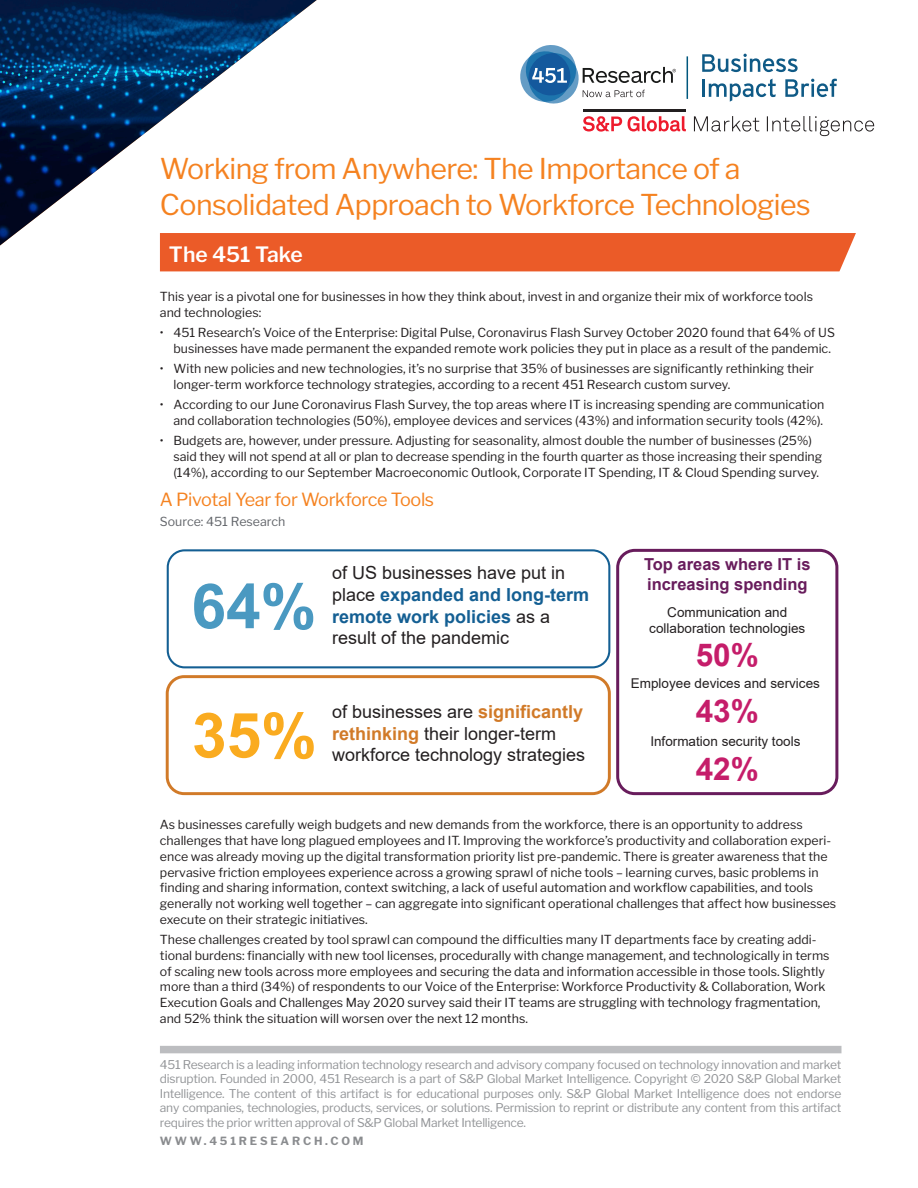
<style>
.page{position:relative;width:918px;height:1188px;background:#fff}
.page>*{position:absolute;margin:0;border:0;box-sizing:border-box;transform-origin:0 0}
.t1{font:700 62.25px "Arial";color:#4a99c1}
.t2{font:700 62.25px "Arial";color:#faab1f}
.t3{font:700 31.5px "Arial";color:#c51d6a}
.BIB_Headline_A{font:28.5px/36px "Libre Franklin";letter-spacing:-.02em;color:#f58220}
.BIB_Callout_Section{font:600 21px "Libre Franklin";color:#fff}
.t4{font:18px/21.6px "Arial";color:#231f20}
.BIB_Chart_Header{font:18px "Libre Franklin";letter-spacing:-.02em;color:#f58220}
.t5{font:700 16.5px/19.8px "Arial";color:#681c5c}
.t6{font:13.5px/16.2px "Arial";color:#231f20;text-align:center}
.BIB_Body{font:12.3px/15.8px "Libre Franklin";color:#231f20}
.BIB_Source_Line{font:12.3px "Libre Franklin";color:#62656a}
.BIB_Footer{font:12px/14.4px "Libre Franklin";letter-spacing:-.02em;color:#939598;text-align:justify}
.BIB_Footer_Website{font:700 11.25px "Libre Franklin";letter-spacing:.25em;color:#8a8c8f}
.s1{font-weight:700;color:#145f93}
.s2{font-weight:700;color:#d17a28}
</style>
<div class="page">
<img style="left:0;top:0;width:317px;height:256px">
<svg style="left:702px;top:54px;width:96px;height:18px"></svg>
<hr style="left:702px;top:79px;width:3px;height:18px;background:#0f5a86">
<svg style="left:709px;top:79px;width:67px;height:23px"></svg>
<svg style="left:785px;top:79px;width:52px;height:18px"></svg>
<hr style="left:687px;top:56px;width:1px;height:43px;background:#00577d">
<svg style="left:583px;top:116px;width:103px;height:16px"></svg>
<hr style="left:583px;top:109px;width:103px;height:3px;background:#231f20">
<svg style="left:694px;top:116px;width:180px;height:20px"></svg>
<svg style="left:520px;top:45px;width:156px;height:59px"></svg>
<div style="left:160px;top:233px;width:696px;height:38px;background:#eb5b28"></div>
<div style="left:160px;top:1046px;width:681px;height:7px;background:#bcbdc0"></div>
<div style="left:166px;top:675px;width:445px;height:120px;border:3px solid #d17a28;border-radius:17px"></div>
<div style="left:167px;top:549px;width:443px;height:119px;border:2px solid #145f93;border-radius:17px"></div>
<div style="left:616px;top:549px;width:222px;height:246px;border:3px solid #681c5c;border-radius:17px"></div>
<p class="BIB_Headline_A" style="left:160px;top:151px;width:652px">Working from Anywhere: The Importance of a<br>Consolidated Approach to Workforce Technologies</p>
<p class="BIB_Callout_Section" style="left:169px;top:242px;width:135px">The 451 Take</p>
<p class="BIB_Body" style="left:160px;top:289px;width:655px">This year is a pivotal one for businesses in how they think about, invest in and organize their mix of workforce tools and technologies:</p>
<p class="BIB_Body" style="left:173px;top:325px;width:663px;text-indent:-14px">• 451 Research’s Voice of the Enterprise: Digital Pulse, Coronavirus Flash Survey October 2020 found that 64% of US businesses have made permanent the expanded remote work policies they put in place as a result of the pandemic.</p>
<p class="BIB_Body" style="left:173px;top:361px;width:642px;text-indent:-14px">• With new policies and new technologies, it’s no surprise that 35% of businesses are significantly rethinking their longer-term workforce technology strategies, according to a recent 451 Research custom survey.</p>
<p class="BIB_Body" style="left:160px;top:397px;width:666px;text-align:right">• According to our June Coronavirus Flash Survey, the top areas where IT is increasing spending are communication and collaboration technologies (50%), employee devices and services (43%) and information security tools (42%).</p>
<p class="BIB_Body" style="left:173px;top:433px;width:650px;text-indent:-14px">• Budgets are, however, under pressure. Adjusting for seasonality, almost double the number of businesses (25%) said they will not spend at all or plan to decrease spending in the fourth quarter as those increasing their spending (14%), according to our September Macroeconomic Outlook, Corporate IT Spending, IT &amp; Cloud Spending survey.</p>
<p class="BIB_Chart_Header" style="left:160px;top:489px;width:276px">A Pivotal Year for Workforce Tools</p>
<p class="BIB_Source_Line" style="left:160px;top:514px;width:127px">Source: 451 Research</p>
<p class="t1" style="left:191px;top:562px;width:126px">64%</p>
<p class="t4" style="left:332px;top:562px;width:259px">of US businesses have put in place <span class="s1">expanded and long-term remote work policies</span> as a result of the pandemic</p>
<p class="t2" style="left:192px;top:692px;width:126px">35%</p>
<p class="t4" style="left:332px;top:701px;width:255px">of businesses are <span class="s2">significantly rethinking</span> their longer-term workforce technology strategies</p>
<p class="t5" style="left:644px;top:555px;width:168px">Top areas where IT is increasing spending</p>
<p class="t6" style="left:649px;top:604px;width:158px">Communication and collaboration technologies</p>
<p class="t3" style="left:696px;top:633px;width:65px">50%</p>
<p class="t6" style="left:631px;top:675px;width:191px">Employee devices and services</p>
<p class="t3" style="left:696px;top:689px;width:65px">43%</p>
<p class="t6" style="left:650px;top:733px;width:152px">Information security tools</p>
<p class="t3" style="left:696px;top:747px;width:65px">42%</p>
<p class="BIB_Body" style="left:160px;top:817px;width:678px">As businesses carefully weigh budgets and new demands from the workforce, there is an opportunity to address challenges that have long plagued employees and IT. Improving the workforce’s productivity and collaboration experi&shy;ence was already moving up the digital transformation priority list pre-pandemic. There is greater awareness that the pervasive friction employees experience across a growing sprawl of niche tools – learning curves, basic problems in finding and sharing information, context switching, a lack of useful automation and workflow capabilities, and tools generally not working well together – can aggregate into significant operational challenges that affect how businesses execute on their strategic initiatives.</p>
<p class="BIB_Body" style="left:160px;top:932px;width:671px">These challenges created by tool sprawl can compound the difficulties many IT departments face by creating addi&shy;tional burdens: financially with new tool licenses, procedurally with change management, and technologically in terms of scaling new tools across more employees and securing the data and information accessible in those tools. Slightly more than a third (34%) of respondents to our Voice of the Enterprise: Workforce Productivity &amp; Collaboration, Work Execution Goals and Challenges May 2020 survey said their IT teams are struggling with technology fragmentation, and 52% think the situation will worsen over the next 12 months.</p>
<p class="BIB_Footer" style="left:160px;top:1058px;width:683px">451 Research is a leading information technology research and advisory company focused on technology innovation and market disruption. Founded in 2000, 451 Research is a part of S&amp;P Global Market Intelligence. Copyright © 2020 S&amp;P Global Market Intelligence. The content of this artifact is for educational purposes only. S&amp;P Global Market Intelligence does not endorse any companies, technologies, products, services, or solutions. Permission to reprint or distribute any content from this artifact requires the prior written approval of S&amp;P Global Market Intelligence.</p>
<p class="BIB_Footer_Website" style="left:160px;top:1134px;width:205px">WWW.451RESEARCH.COM</p>
</div>
